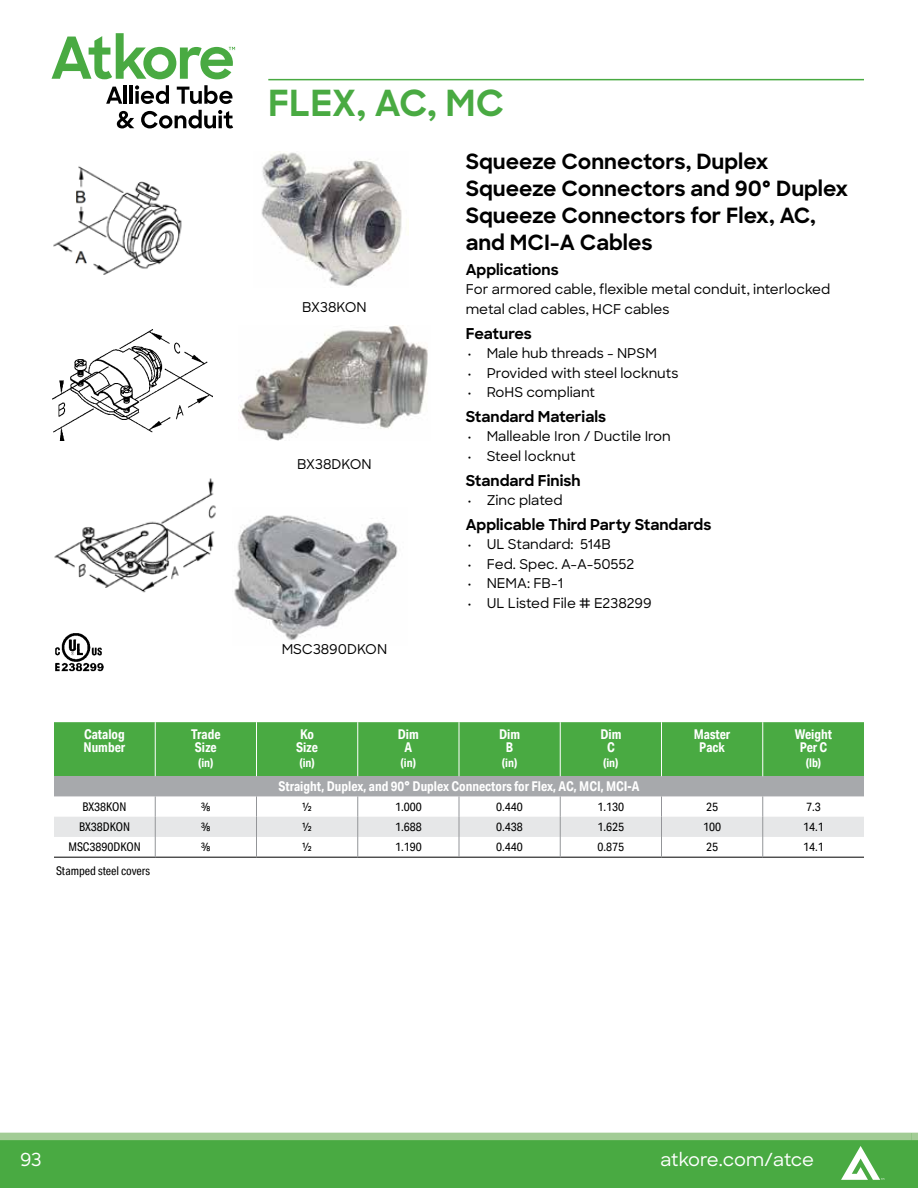
<style>
.page{position:relative;width:918px;height:1188px;background:#fff}
.page>*{position:absolute;margin:0;border:0;box-sizing:border-box;transform-origin:0 0}
.t1{font:700 36px "Sharp Sans";color:#49aa42}
.t2{font:700 21px/27px "Sharp Sans";color:#000}
.t3{font:500 18px "Sharp Sans";letter-spacing:-.01em;color:#fff}
.t4{font:700 15px "Sharp Sans";color:#000}
.t5{font:500 13.5px/19.5px "Sharp Sans";color:#000}
.t6{font:700 13.5px/13.5px "Aktiv Grotesk Cd";color:#fff;text-align:center}
.t7{font:12px "Aktiv Grotesk Cd";color:#000}
.t8{font:700 12px "Aktiv Grotesk Cd";color:#fff}
.t9{font:12px "Aktiv Grotesk";color:#000;scale:.9 1}
.s1{font-family:"Sharp Sans"}
</style>
<div class="page">
<div style="left:0;top:1133px;width:911px;height:55px;background:#49aa42"></div>
<div style="left:911px;top:1133px;width:7px;height:55px;background:#49aa42"></div>
<div style="left:911px;top:1133px;width:7px;height:7px;background:#a2cc95"></div>
<div style="left:0;top:1133px;width:911px;height:7px;background:#a2cc95"></div>
<svg style="left:841px;top:1146px;width:43px;height:34px"></svg>
<svg style="left:106px;top:87px;width:16px;height:17px"></svg>
<hr style="left:124px;top:85px;width:3px;height:19px;background:#000">
<hr style="left:130px;top:85px;width:3px;height:19px;background:#000">
<svg style="left:135px;top:85px;width:34px;height:19px"></svg>
<svg style="left:177px;top:85px;width:55px;height:19px"></svg>
<svg style="left:117px;top:111px;width:17px;height:17px"></svg>
<svg style="left:141px;top:110px;width:92px;height:18px"></svg>
<svg style="left:52px;top:33px;width:183px;height:46px"></svg>
<hr style="left:268px;top:79px;width:596px;height:1px;background:#49aa42">
<img style="left:53px;top:166px;width:129px;height:109px">
<img style="left:54px;top:478px;width:162px;height:115px">
<img style="left:234px;top:515px;width:164px;height:129px">
<img style="left:261px;top:152px;width:141px;height:134px">
<div style="left:54px;top:722px;width:810px;height:54px;background:#49aa42"></div>
<div style="left:54px;top:776px;width:810px;height:20px;background:#a7a9ac"></div>
<hr style="left:54px;top:857px;width:101px;height:1px;background:#000">
<hr style="left:155px;top:857px;width:101px;height:1px;background:#000">
<hr style="left:256px;top:857px;width:102px;height:1px;background:#000">
<hr style="left:358px;top:857px;width:101px;height:1px;background:#000">
<hr style="left:459px;top:857px;width:101px;height:1px;background:#000">
<hr style="left:560px;top:857px;width:102px;height:1px;background:#000">
<hr style="left:662px;top:857px;width:101px;height:1px;background:#000">
<hr style="left:763px;top:857px;width:101px;height:1px;background:#000">
<hr style="left:155px;top:722px;width:1px;height:54px;background:#fff">
<hr style="left:256px;top:722px;width:1px;height:54px;background:#fff">
<hr style="left:357px;top:722px;width:1px;height:54px;background:#fff">
<hr style="left:459px;top:722px;width:1px;height:54px;background:#fff">
<hr style="left:560px;top:722px;width:1px;height:54px;background:#fff">
<hr style="left:661px;top:722px;width:1px;height:54px;background:#fff">
<hr style="left:762px;top:722px;width:1px;height:54px;background:#fff">
<svg style="left:54px;top:796px;width:810px;height:61px"></svg>
<img style="left:53px;top:330px;width:159px;height:111px">
<img style="left:240px;top:326px;width:188px;height:115px">
<img style="left:55px;top:633px;width:49px;height:39px">
<h1 class="t1" style="left:268px;top:76px;width:237px">FLEX, AC, MC</h1>
<p class="t6" style="left:84px;top:727px;width:43px;text-align:left">Catalog<br>Number</p>
<p class="t6" style="left:191px;top:727px;width:31px;text-align:left">Trade<br>Size</p>
<p class="t8" style="left:198px;top:755px;width:17px">(in)</p>
<p class="t5" style="left:302px;top:296px;width:66px">BX38KON</p>
<p class="t5" style="left:297px;top:454px;width:76px">BX38DKON</p>
<p class="t5" style="left:282px;top:638px;width:107px">MSC3890DKON</p>
<p class="t6" style="left:296px;top:727px;width:23px;text-align:left">Ko<br>Size</p>
<p class="t8" style="left:299px;top:755px;width:17px">(in)</p>
<p class="t6" style="left:398px;top:727px;width:23px">Dim<br>A</p>
<p class="t8" style="left:401px;top:755px;width:17px">(in)</p>
<h2 class="t2" style="left:466px;top:147px;width:384px">Squeeze Connectors, Duplex<br>Squeeze Connectors and 90° Duplex<br>Squeeze Connectors for Flex, AC, and MCI-A Cables</h2>
<p class="t4" style="left:466px;top:258px;width:95px">Applications</p>
<p class="t5" style="left:466px;top:279px;width:366px">For armored cable, flexible metal conduit, interlocked metal clad cables, HCF cables</p>
<p class="t4" style="left:466px;top:322px;width:68px">Features</p>
<p class="t5" style="left:467px;top:343px;width:191px">• Male hub threads - NPSM</p>
<p class="t5" style="left:467px;top:362px;width:213px">• Provided with steel locknuts</p>
<p class="t5" style="left:467px;top:382px;width:129px">• RoHS compliant</p>
<p class="t4" style="left:466px;top:405px;width:142px">Standard Materials</p>
<p class="t5" style="left:467px;top:426px;width:205px">• Malleable Iron / Ductile Iron</p>
<p class="t5" style="left:467px;top:446px;width:110px">• Steel locknut</p>
<p class="t4" style="left:466px;top:469px;width:116px">Standard Finish</p>
<p class="t5" style="left:467px;top:490px;width:97px">• Zinc plated</p>
<p class="t4" style="left:466px;top:513px;width:247px">Applicable Third Party Standards</p>
<p class="t5" style="left:467px;top:534px;width:145px">• UL Standard: 514B</p>
<p class="t5" style="left:467px;top:554px;width:169px">• Fed. Spec. A-A-50552</p>
<p class="t5" style="left:467px;top:573px;width:97px">• NEMA: FB-1</p>
<p class="t5" style="left:467px;top:593px;width:186px">• UL Listed File # E238299</p>
<p class="t6" style="left:499px;top:727px;width:23px">Dim<br>B</p>
<p class="t8" style="left:502px;top:755px;width:17px">(in)</p>
<p class="t6" style="left:600px;top:727px;width:23px">Dim<br>C</p>
<p class="t8" style="left:603px;top:755px;width:17px">(in)</p>
<p class="t6" style="left:694px;top:727px;width:38px">Master<br>Pack</p>
<p class="t6" style="left:795px;top:727px;width:39px">Weight<br>Per C</p>
<p class="t8" style="left:806px;top:755px;width:17px">(lb)</p>
<p class="t6" style="left:278px;top:780px;width:363px">Straight, Duplex, and 90<span class="s1">°</span> Duplex Connectors for Flex, AC, MCI, MCI-A</p>
<p class="t7" style="left:83px;top:799px;width:46px">BX38KON</p>
<p class="t9" style="left:201px;top:800px;width:12px">3/8</p>
<p class="t9" style="left:302px;top:800px;width:12px">1/2</p>
<p class="t7" style="left:395px;top:799px;width:28px">1.000</p>
<p class="t7" style="left:496px;top:799px;width:28px">0.440</p>
<p class="t7" style="left:598px;top:799px;width:28px">1.130</p>
<p class="t7" style="left:706px;top:799px;width:13px">25</p>
<p class="t7" style="left:806px;top:799px;width:16px">7.3</p>
<p class="t7" style="left:79px;top:820px;width:52px">BX38DKON</p>
<p class="t9" style="left:201px;top:820px;width:12px">3/8</p>
<p class="t9" style="left:302px;top:820px;width:12px">1/2</p>
<p class="t7" style="left:395px;top:820px;width:28px">1.688</p>
<p class="t7" style="left:496px;top:820px;width:28px">0.438</p>
<p class="t7" style="left:598px;top:820px;width:28px">1.625</p>
<p class="t7" style="left:703px;top:820px;width:19px">100</p>
<p class="t7" style="left:803px;top:820px;width:22px">14.1</p>
<p class="t7" style="left:68px;top:840px;width:74px">MSC3890DKON</p>
<p class="t9" style="left:201px;top:840px;width:12px">3/8</p>
<p class="t9" style="left:302px;top:840px;width:12px">1/2</p>
<p class="t7" style="left:395px;top:840px;width:28px">1.190</p>
<p class="t7" style="left:496px;top:840px;width:28px">0.440</p>
<p class="t7" style="left:598px;top:840px;width:28px">0.875</p>
<p class="t7" style="left:706px;top:840px;width:13px">25</p>
<p class="t7" style="left:803px;top:840px;width:22px">14.1</p>
<p class="t7" style="left:56px;top:864px;width:96px">Stamped steel covers</p>
<h3 class="t3" style="left:20px;top:1146px;width:23px">93</h3>
<h3 class="t3" style="left:660px;top:1146px;width:155px">atkore.com/atce</h3>
</div>
